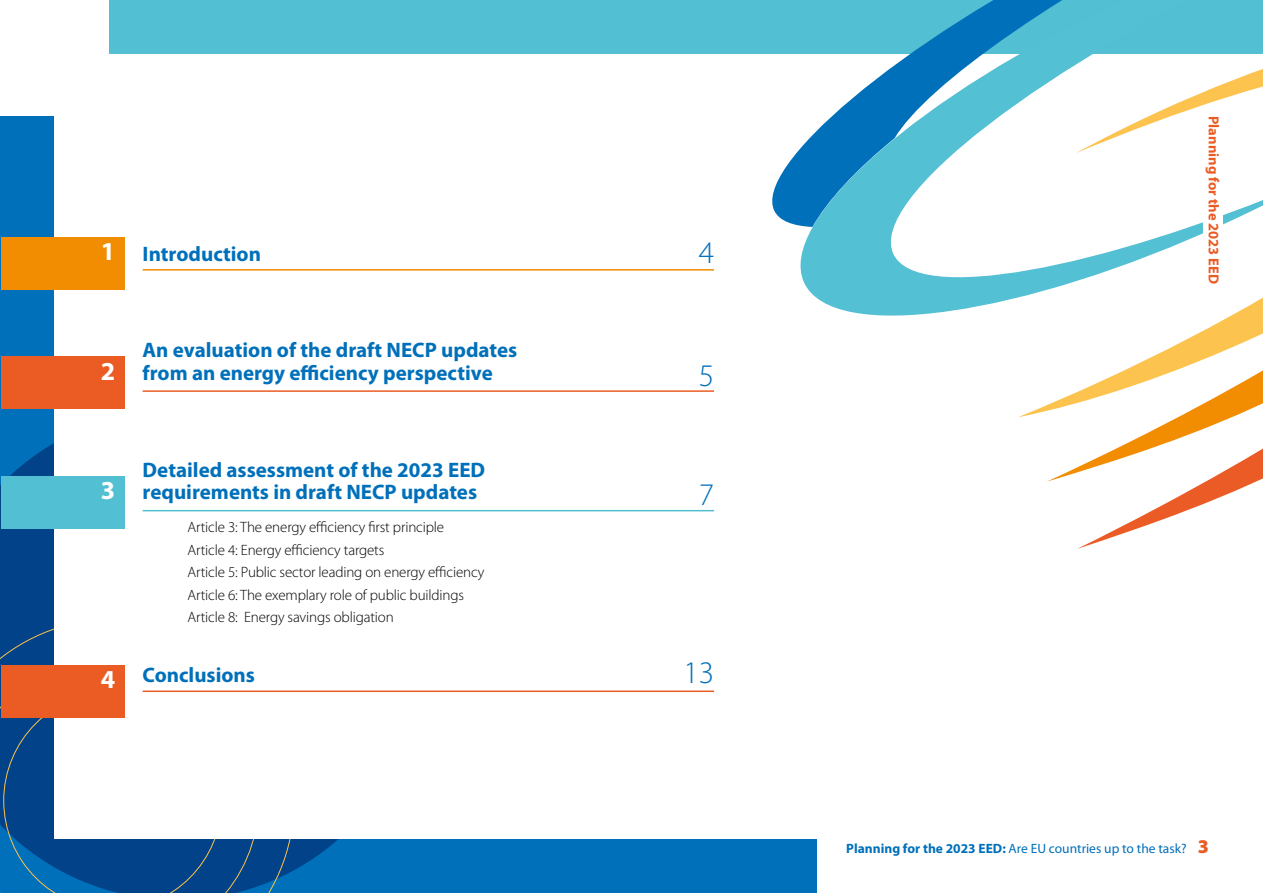
<style>
.page{position:relative;width:1263px;height:893px;background:#fff}
.page>*{position:absolute;margin:0;border:0;box-sizing:border-box;transform-origin:0 0}
.t1{font:300 31.5px "Myriad Pro";color:#0070ba}
.t2{font:700 25.95px "Myriad Pro";color:#fff}
.t3{font:700 21px/22.5px "Myriad Pro";color:#0070ba}
.t4{font:300 15px/22.5px "Myriad Pro";letter-spacing:-.01em;color:#000}
.t5{font:700 14.55px "Myriad Pro";color:#eb5c24}
.t6{font:13.5px "Myriad Pro";color:#0070ba}
.s1{font-size:25.95px;color:#fff}
.s2{font-weight:700}
.s3{font-weight:900;font-size:19.5px;color:#eb5c24}
</style>
<div class="page">
<div style="left:54px;top:0;width:1209px;height:225px;background:#52bfd3"></div>
<div style="left:0;top:54px;width:816px;height:839px;background:#0070ba"></div>
<svg style="left:0;top:443px;width:338px;height:427px;fill:#014289"></svg>
<svg style="left:0;top:618px;width:295px;height:275px;background:#054a8e"></svg>
<div style="left:54px;top:54px;width:1209px;height:785px;background:#fff"></div>
<div style="left:0;top:0;width:108px;height:54px;background:#fff"></div>
<div style="left:0;top:8px;width:54px;height:108px;background:#fff"></div>
<div style="left:1px;top:476px;width:123px;height:53px;background:#52bfd3"></div>
<div style="left:1px;top:357px;width:123px;height:52px;background:#eb5c24"></div>
<hr style="left:143px;top:390px;width:571px;height:2px;background:#eb5c24">
<div style="left:1px;top:237px;width:123px;height:53px;background:#f28c00"></div>
<hr style="left:143px;top:269px;width:571px;height:2px;background:#f28c00">
<div style="left:1px;top:665px;width:123px;height:52px;background:#eb5c24"></div>
<hr style="left:143px;top:690px;width:571px;height:2px;background:#eb5c24">
<svg style="left:800px;top:227px;width:218px;height:89px;fill:#54c0d3"></svg>
<svg style="left:772px;top:0;width:246px;height:227px"></svg>
<svg style="left:1077px;top:482px;width:178px;height:67px"></svg>
<svg style="left:1018px;top:0;width:245px;height:417px"></svg>
<svg style="left:1046px;top:108px;width:217px;height:374px"></svg>
<div style="left:1203px;top:113px;width:19px;height:177px;background:#fff"></div>
<hr style="left:143px;top:510px;width:571px;height:1px;background:#52bfd3">
<h3 class="t3" style="left:101px;top:242px;width:162px"><span class="s1">1</span> Introduction</h3>
<h1 class="t1" style="left:699px;top:235px;width:17px">4</h1>
<h3 class="t3" style="left:101px;top:338px;width:418px;text-indent:42px">An evaluation of the draft NECP updates<br><span class="s1">2</span> from an energy efficiency perspective</h3>
<h2 class="t2" style="left:101px;top:473px;width:16px">3</h2>
<h3 class="t3" style="left:143px;top:458px;width:344px">Detailed assessment of the 2023 EED requirements in draft NECP updates</h3>
<p class="t4" style="left:188px;top:516px;width:298px">Article 3: The energy efficiency first principle Article 4: Energy efficiency targets<br>Article 5: Public sector leading on energy efficiency Article 6: The exemplary role of public buildings Article 8: Energy savings obligation</p>
<h1 class="t1" style="left:699px;top:358px;width:17px">5</h1>
<h1 class="t1" style="left:699px;top:477px;width:17px">7</h1>
<h3 class="t3" style="left:101px;top:663px;width:156px"><span class="s1">4</span> Conclusions</h3>
<h1 class="t1" style="left:683px;top:655px;width:32px">13</h1>
<p class="t5" style="left:1223px;top:116px;width:169px;rotate:90deg">Planning for the 2023 EED</p>
<p class="t6" style="left:846px;top:840px;width:364px"><span class="s2">Planning for the 2023 EED:</span> Are EU countries up to the task? <span class="s3">3</span></p>
</div>
